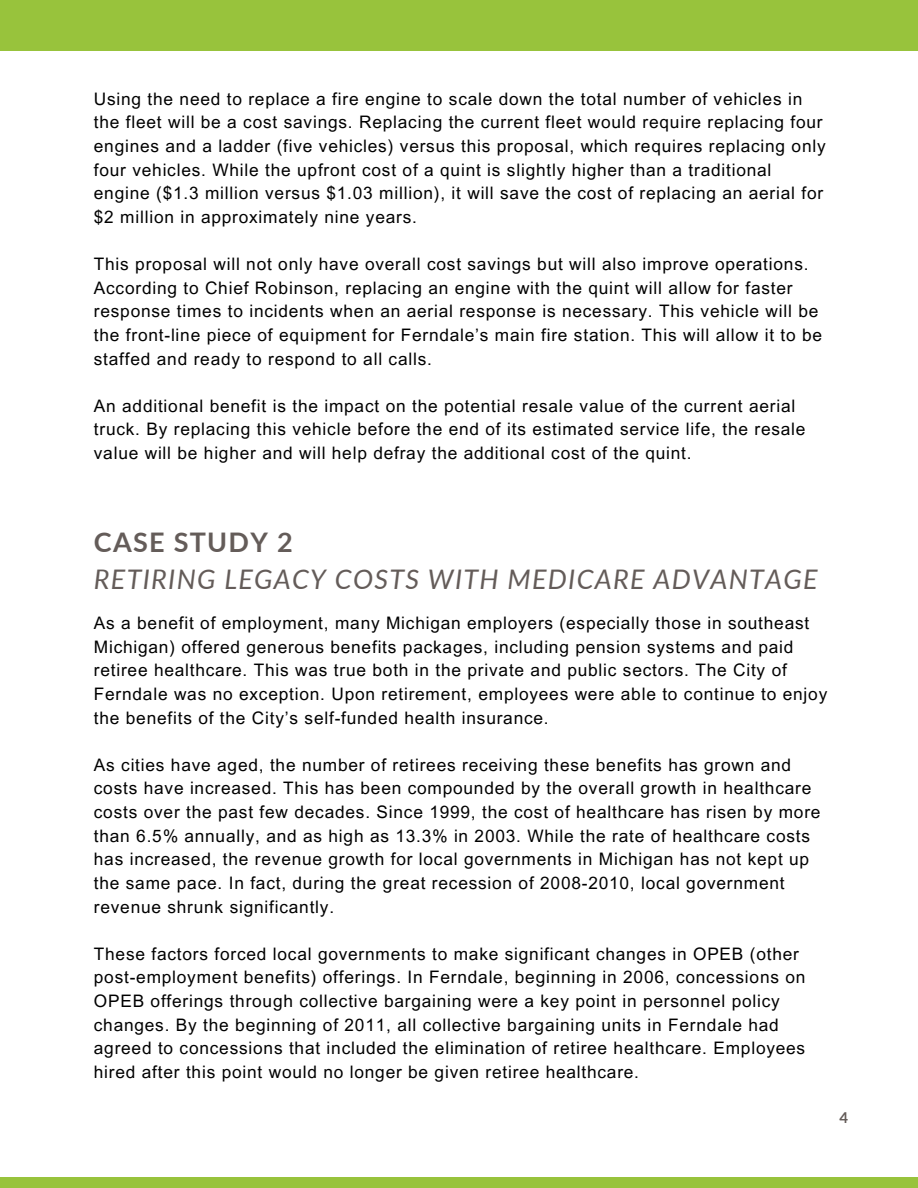
<style>
.page{position:relative;width:918px;height:1188px;background:#fff}
.page>*{position:absolute;margin:0;border:0;box-sizing:border-box;transform-origin:0 0}
.t1{font:italic 27px/37.2px "Lato";letter-spacing:.05em;color:#645c59}
.t2{font:17.25px/23.7px "Arial MT Pro";letter-spacing:.045em;color:#000}
.t3{font:700 15px "Lato";color:#645c59}
.s1{font-weight:700;font-style:normal}
</style>
<div class="page">
<div style="left:0;top:0;width:918px;height:50px;background:#98c33c"></div>
<div style="left:0;top:1177px;width:918px;height:11px;background:#98c33c"></div>
<p class="t2" style="left:94px;top:89px;width:733px">Using the need to replace a fire engine to scale down the total number of vehicles in the fleet will be a cost savings. Replacing the current fleet would require replacing four engines and a ladder (five vehicles) versus this proposal, which requires replacing only four vehicles. While the upfront cost of a quint is slightly higher than a traditional engine ($1.3 million versus $1.03 million), it will save the cost of replacing an aerial for $2 million in approximately nine years.</p>
<p class="t2" style="left:94px;top:254px;width:730px">This proposal will not only have overall cost savings but will also improve operations.<br>According to Chief Robinson, replacing an engine with the quint will allow for faster response times to incidents when an aerial response is necessary. This vehicle will be the front-line piece of equipment for Ferndale’s main fire station. This will allow it to be staffed and ready to respond to all calls.</p>
<p class="t2" style="left:94px;top:396px;width:713px">An additional benefit is the impact on the potential resale value of the current aerial truck. By replacing this vehicle before the end of its estimated service life, the resale value will be higher and will help defray the additional cost of the quint.</p>
<p class="t1" style="left:94px;top:523px;width:725px"><span class="s1">CASE STUDY 2<br></span>RETIRING LEGACY COSTS WITH MEDICARE ADVANTAGE</p>
<h1 class="t2" style="left:94px;top:613px;width:735px">As a benefit of employment, many Michigan employers (especially those in southeast Michigan) offered generous benefits packages, including pension systems and paid retiree healthcare. This was true both in the private and public sectors. The City of Ferndale was no exception. Upon retirement, employees were able to continue to enjoy the benefits of the City’s self-funded health insurance.</h1>
<p class="t2" style="left:94px;top:755px;width:728px">As cities have aged, the number of retirees receiving these benefits has grown and costs have increased. This has been compounded by the overall growth in healthcare costs over the past few decades. Since 1999, the cost of healthcare has risen by more than 6.5% annually, and as high as 13.3% in 2003. While the rate of healthcare costs has increased, the revenue growth for local governments in Michigan has not kept up the same pace. In fact, during the great recession of 2008-2010, local government revenue shrunk significantly.</p>
<p class="t2" style="left:94px;top:944px;width:713px">These factors forced local governments to make significant changes in OPEB (other post-employment benefits) offerings. In Ferndale, beginning in 2006, concessions on OPEB offerings through collective bargaining were a key point in personnel policy changes. By the beginning of 2011, all collective bargaining units in Ferndale had agreed to concessions that included the elimination of retiree healthcare. Employees hired after this point would no longer be given retiree healthcare.</p>
<p class="t3" style="left:840px;top:1109px;width:10px">4</p>
</div>
